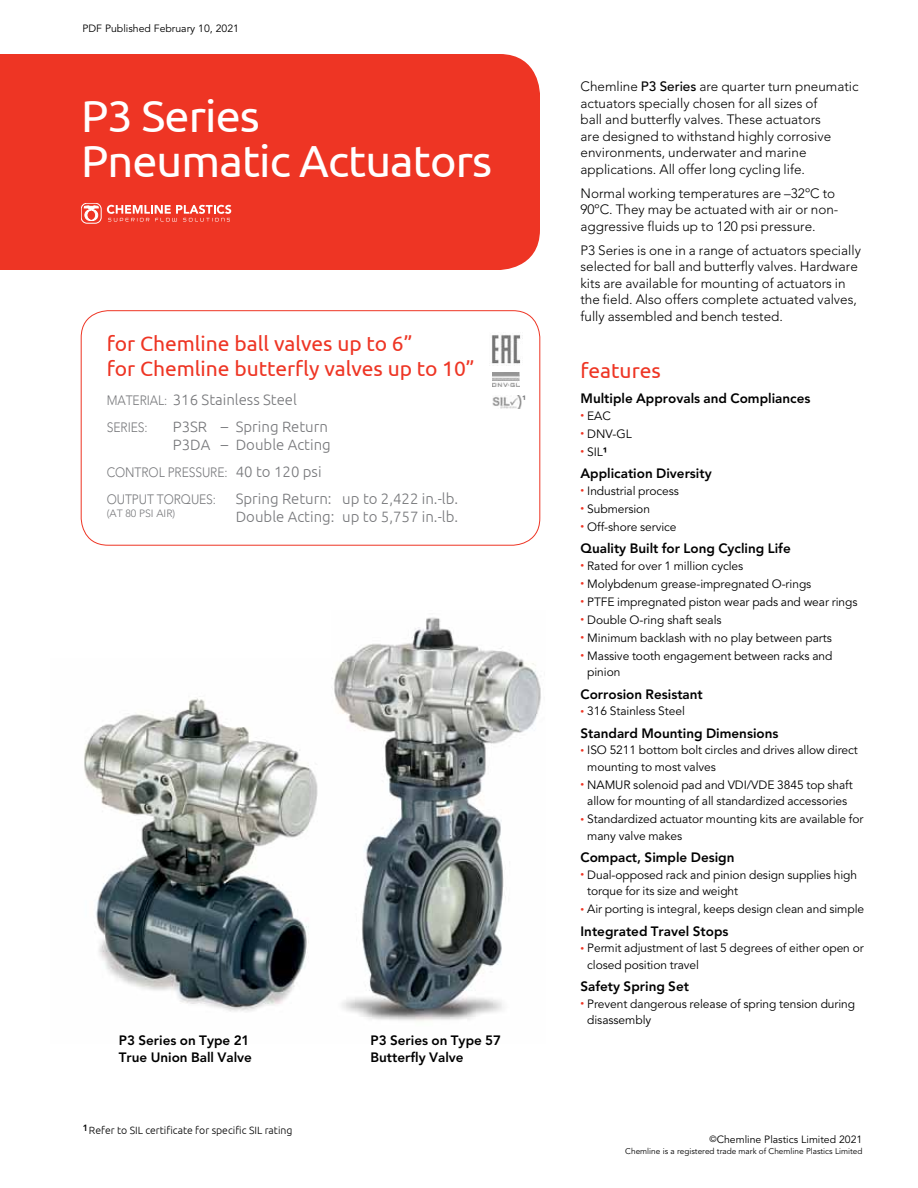
<style>
.page{position:relative;width:918px;height:1188px;background:#fff}
.page>*{position:absolute;margin:0;border:0;box-sizing:border-box;transform-origin:0 0}
.t1{font:45px/45px "Ubuntu";letter-spacing:-.02em;color:#fff}
.t2{font:21px/25.2px "Ubuntu";color:#ee3524}
.t3{font:300 15px/18px "Ubuntu";color:#77787b}
.t4{font:300 13.5px/16.5px "Avenir LT Std";color:#000}
.t5{font:800 13.5px/16.5px "Avenir LT Std";color:#000}
.t6{font:300 13.5px/27px "Avenir LT Std";letter-spacing:-.01em;color:#77787b;scale:.9 1}
.t7{font:12px/16.5px "Avenir LT Std";letter-spacing:-.005em;color:#000}
.t8{font:10.5px "Avenir LT Std";color:#000}
.t9{font:300 10.5px "Ubuntu";color:#000}
.t10{font:300 10.5px "Avenir LT Std";color:#77787b}
.t11{font:800 10.5px "Avenir LT Std";color:#77787b}
.t12{font:8.25px "Avenir LT Std";color:#000}
.s1{font-family:"Avenir LT Std";font-size:13.5px}
.s2{font-family:"Ubuntu";font-size:15px}
.s3{font-weight:500}
.s4{font-weight:300;font-size:7.5px;color:#ee3524}
.s5{font-weight:800}
.s6{font-size:9px}
</style>
<div class="page">
<div style="left:0;top:54px;width:540px;height:216px;background:#ee3524"></div>
<div style="left:81px;top:203px;width:20px;height:20px;border:1px solid #fff;border-radius:6px"></div>
<svg style="left:84px;top:206px;width:14px;height:15px"></svg>
<svg style="left:107px;top:205px;width:124px;height:16px;background:#f27165"></svg>
<div style="left:81px;top:310px;width:459px;height:235px;border:1px solid #ee3524;border-radius:27px"></div>
<img style="left:84px;top:698px;width:234px;height:314px">
<img style="left:334px;top:617px;width:207px;height:404px">
<img style="left:491px;top:334px;width:32px;height:32px">
<img style="left:493px;top:372px;width:27px;height:14px">
<img style="left:492px;top:396px;width:29px;height:13px">
<p class="t8" style="left:82px;top:22px;width:158px">PDF Published February 10, 2021</p>
<h1 class="t1" style="left:81px;top:92px;width:413px">P3 Series<br>Pneumatic Actuators</h1>
<h2 class="t2" style="left:107px;top:330px;width:369px">for Chemline ball valves up to 6”<br>for Chemline butterfly valves up to 10”</h2>
<p class="t3" style="left:107px;top:390px;width:192px"><span class="s1">material:</span> 316 Stainless Steel</p>
<p class="t6" style="left:107px;top:414px;width:15px">SERIE</p>
<p class="t6" style="left:138px;top:414px;width:12px">S:</p>
<p class="t3" style="left:173px;top:417px;width:160px">P3SR – Spring Return<br>P3DA – Double Acting</p>
<p class="t6" style="left:107px;top:459px;width:240px">control Pressure: <span class="s2">40 to 120 psi </span>output torques:</p>
<p class="t3" style="left:236px;top:489px;width:224px">Spring Return: up to 2,422 in.-lb.</p>
<p class="t10" style="left:107px;top:507px;width:70px">(at 80 ps i air)</p>
<p class="t3" style="left:236px;top:507px;width:224px">Double Acting: up to 5,757 in.-lb.</p>
<p class="t11" style="left:522px;top:393px;width:6px">1</p>
<p class="t5" style="left:119px;top:1032px;width:135px">P3 Series on Type 21<br>True Union Ball Valve</p>
<p class="t5" style="left:370px;top:1032px;width:132px">P3 Series on Type 57<br>Butterfly Valve</p>
<p class="t9" style="left:83px;top:1124px;width:211px"><sup>1</sup>Refer to SIL certificate for specific SIL rating</p>
<p class="t4" style="left:580px;top:78px;width:280px">Chemline <span class="s3">P3 Series</span> are quarter turn pneumatic actuators specially chosen for all sizes of<br>ball and butterfly valves. These actuators<br>are designed to withstand highly corrosive environments, underwater and marine applications. All offer long cycling life.</p>
<p class="t4" style="left:580px;top:185px;width:259px">Normal working temperatures are –32oC to<br>90oC. They may be actuated with air or non&shy;aggressive fluids up to 120 psi pressure.</p>
<p class="t4" style="left:580px;top:242px;width:282px">P3 Series is one in a range of actuators specially selected for ball and butterfly valves. Hardware kits are available for mounting of actuators in the field. Also offers complete actuated valves, fully assembled and bench tested.</p>
<h2 class="t2" style="left:580px;top:357px;width:82px">features</h2>
<p class="t5" style="left:580px;top:390px;width:231px">Multiple Approvals and Compliances</p>
<p class="t7" style="left:580px;top:408px;width:32px"><span class="s4">•</span> EAC</p>
<p class="t7" style="left:580px;top:426px;width:53px"><span class="s4">•</span> DNV-GL</p>
<p class="t7" style="left:580px;top:444px;width:29px"><span class="s4">•</span> SIL<span class="s5">1</span></p>
<p class="t5" style="left:580px;top:465px;width:133px">Application Diversity</p>
<p class="t7" style="left:580px;top:483px;width:100px"><span class="s4">•</span> Industrial process</p>
<p class="t7" style="left:580px;top:501px;width:71px"><span class="s4">•</span> Submersion</p>
<p class="t7" style="left:580px;top:519px;width:98px"><span class="s4">•</span> Off-shore service</p>
<p class="t5" style="left:580px;top:540px;width:212px">Quality Built for Long Cycling Life</p>
<p class="t7" style="left:580px;top:558px;width:164px"><span class="s4">•</span> Rated for over 1 million cycles</p>
<p class="t7" style="left:580px;top:576px;width:232px"><span class="s4">•</span> Molybdenum grease-impregnated O-rings</p>
<p class="t7" style="left:580px;top:594px;width:279px"><span class="s4">•</span> PTFE impregnated piston wear pads and wear rings</p>
<p class="t7" style="left:580px;top:612px;width:143px"><span class="s4">•</span> Double O-ring shaft seals</p>
<p class="t7" style="left:580px;top:630px;width:253px"><span class="s4">•</span> Minimum backlash with no play between parts</p>
<p class="t7" style="left:587px;top:648px;width:247px;text-indent:-7px"><span class="s4">•</span> Massive tooth engagement between racks and pinion</p>
<p class="t5" style="left:580px;top:686px;width:124px">Corrosion Resistant</p>
<p class="t7" style="left:580px;top:703px;width:106px"><span class="s4">•</span> 316 Stainless Steel</p>
<p class="t5" style="left:580px;top:725px;width:200px">Standard Mounting Dimensions</p>
<p class="t7" style="left:587px;top:742px;width:272px;text-indent:-7px"><span class="s4">•</span> ISO 5211 bottom bolt circles and drives allow direct mounting to most valves</p>
<p class="t7" style="left:580px;top:777px;width:274px;text-align:center"><span class="s4">•</span> NAMUR solenoid pad and VDI/VDE 3845 top shaft allow for mounting of all standardized accessories</p>
<p class="t7" style="left:587px;top:811px;width:278px;text-indent:-7px"><span class="s4">•</span> Standardized actuator mounting kits are available for many valve makes</p>
<p class="t5" style="left:580px;top:849px;width:156px">Compact, Simple Design</p>
<p class="t7" style="left:587px;top:867px;width:271px;text-indent:-7px"><span class="s4">•</span> Dual-opposed rack and pinion design supplies high torque for its size and weight</p>
<p class="t7" style="left:580px;top:901px;width:285px"><span class="s4">•</span> Air porting is integral, keeps design clean and simple</p>
<p class="t5" style="left:580px;top:923px;width:150px">Integrated Travel Stops</p>
<p class="t7" style="left:587px;top:940px;width:278px;text-indent:-7px"><span class="s4">•</span> Permit adjustment of last 5 degrees of either open or closed position travel</p>
<p class="t5" style="left:580px;top:978px;width:110px">Safety Spring Set</p>
<p class="t7" style="left:587px;top:996px;width:270px;text-indent:-7px"><span class="s4">•</span> Prevent dangerous release of spring tension during disassembly</p>
<p class="t8" style="left:709px;top:1134px;width:155px"><span class="s6">©</span>Chemline Plastics Limited 2021</p>
<p class="t12" style="left:625px;top:1146px;width:239px">Chemline is a registered trade mark of Chemline Plastics Limited</p>
</div>
